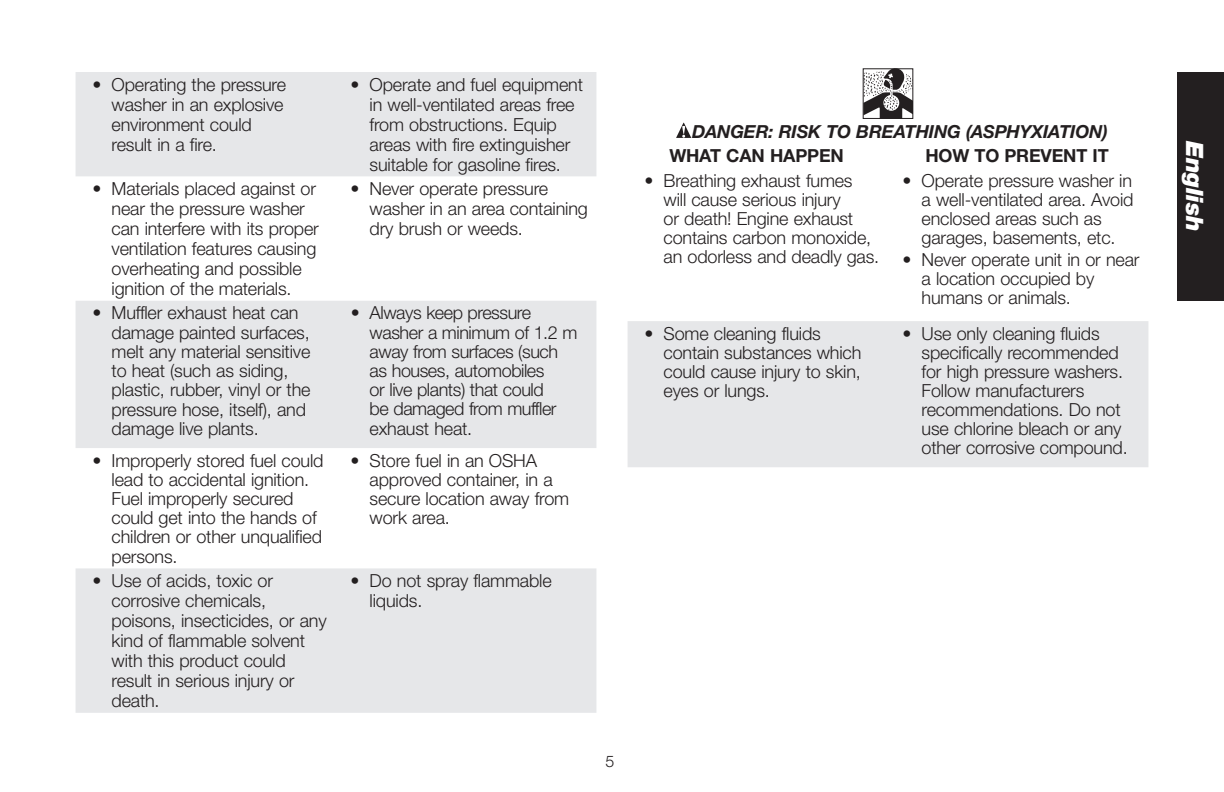
<style>
.page{position:relative;width:1224px;height:792px;background:#fff}
.page>*{position:absolute;margin:0;border:0;box-sizing:border-box;transform-origin:0 0}
.t1{font:italic 900 24px "Helvetica Neue LT Std";color:#fff}
._04-BodyList{font:300 18px/19.2px "Helvetica Neue LT Std";letter-spacing:-.01em;color:#231f20}
._10-Warning_Caution{font:italic 700 18px "Helvetica Neue LT Std";letter-spacing:-.01em;color:#231f20}
._02-Subhead{font:700 18px "Helvetica Neue LT Std";letter-spacing:-.01em;color:#231f20}
.t2{font:300 16px "Helvetica Neue LT Std";color:#231f20}
</style>
<div class="page">
<div style="left:1177px;top:72px;width:47px;height:228px;background:#231f20"></div>
<svg style="left:76px;top:72px;width:520px;height:641px;fill:#e6e7e9"></svg>
<div style="left:628px;top:321px;width:520px;height:146px;background:#e6e7e9"></div>
<svg style="left:865px;top:70px;width:46px;height:47px"></svg>
<div style="left:863px;top:68px;width:50px;height:51px;border:1px solid #231f20"></div>
<svg style="left:676px;top:123px;width:15px;height:15px"></svg>
<p class="_04-BodyList" style="left:112px;top:74px;width:176px;line-height:20px;text-indent:-19px">• Operating the pressure washer in an explosive environment could result in a fire.</p>
<p class="_04-BodyList" style="left:351px;top:74px;width:234px;line-height:20px;text-align:center">• Operate and fuel equipment in well-ventilated areas free from obstructions. Equip areas with fire extinguisher suitable for gasoline fires.</p>
<p class="_04-BodyList" style="left:112px;top:178px;width:209px;line-height:20px;text-indent:-19px">• Materials placed against or near the pressure washer can interfere with its proper ventilation features causing overheating and possible ignition of the materials.</p>
<p class="_04-BodyList" style="left:370px;top:178px;width:220px;line-height:20px;text-indent:-19px">• Never operate pressure washer in an area containing dry brush or weeds.</p>
<p class="_04-BodyList" style="left:112px;top:303px;width:201px;text-indent:-19px">• Muffler exhaust heat can damage painted surfaces, melt any material sensitive to heat (such as siding, plastic, rubber, vinyl or the pressure hose, itself), and damage live plants.</p>
<p class="_04-BodyList" style="left:370px;top:303px;width:209px;text-indent:-19px">• Always keep pressure washer a minimum of 1.2 m away from surfaces (such as houses, automobiles<br>or live plants) that could<br>be damaged from muffler exhaust heat.</p>
<p class="_04-BodyList" style="left:112px;top:450px;width:214px;text-indent:-19px">• Improperly stored fuel could lead to accidental ignition.<br>Fuel improperly secured could get into the hands of children or other unqualified persons.</p>
<p class="_04-BodyList" style="left:370px;top:450px;width:201px;text-indent:-19px">• Store fuel in an OSHA approved container, in a secure location away from work area.</p>
<p class="_04-BodyList" style="left:112px;top:570px;width:217px;line-height:20px;text-indent:-19px">• Use of acids, toxic or corrosive chemicals, poisons, insecticides, or any kind of flammable solvent with this product could result in serious injury or death.</p>
<p class="_04-BodyList" style="left:370px;top:570px;width:184px;line-height:20px;text-indent:-19px">• Do not spray flammable liquids.</p>
<p class="t2" style="left:606px;top:752px;width:10px">5</p>
<p class="_10-Warning_Caution" style="left:692px;top:120px;width:417px">DANGER: RISK TO BREATHING (ASPHYXIATION)</p>
<p class="_02-Subhead" style="left:669px;top:145px;width:176px">WHAT CAN HAPPEN</p>
<p class="_02-Subhead" style="left:925px;top:145px;width:185px">HOW TO PREVENT IT</p>
<p class="_04-BodyList" style="left:664px;top:170px;width:217px;text-indent:-19px">• Breathing exhaust fumes will cause serious injury<br>or death! Engine exhaust contains carbon monoxide, an odorless and deadly gas.</p>
<p class="_04-BodyList" style="left:922px;top:170px;width:213px;text-indent:-19px">• Operate pressure washer in a well-ventilated area. Avoid enclosed areas such as garages, basements, etc.</p>
<p class="_04-BodyList" style="left:922px;top:249px;width:219px;text-indent:-19px">• Never operate unit in or near a location occupied by humans or animals.</p>
<p class="_04-BodyList" style="left:664px;top:323px;width:199px;text-indent:-19px">• Some cleaning fluids contain substances which could cause injury to skin, eyes or lungs.</p>
<p class="_04-BodyList" style="left:922px;top:323px;width:208px;text-indent:-19px">• Use only cleaning fluids specifically recommended for high pressure washers.<br>Follow manufacturers recommendations. Do not use chlorine bleach or any other corrosive compound.</p>
<h1 class="t1" style="left:1210px;top:141px;width:92px;rotate:90deg">English</h1>
</div>
